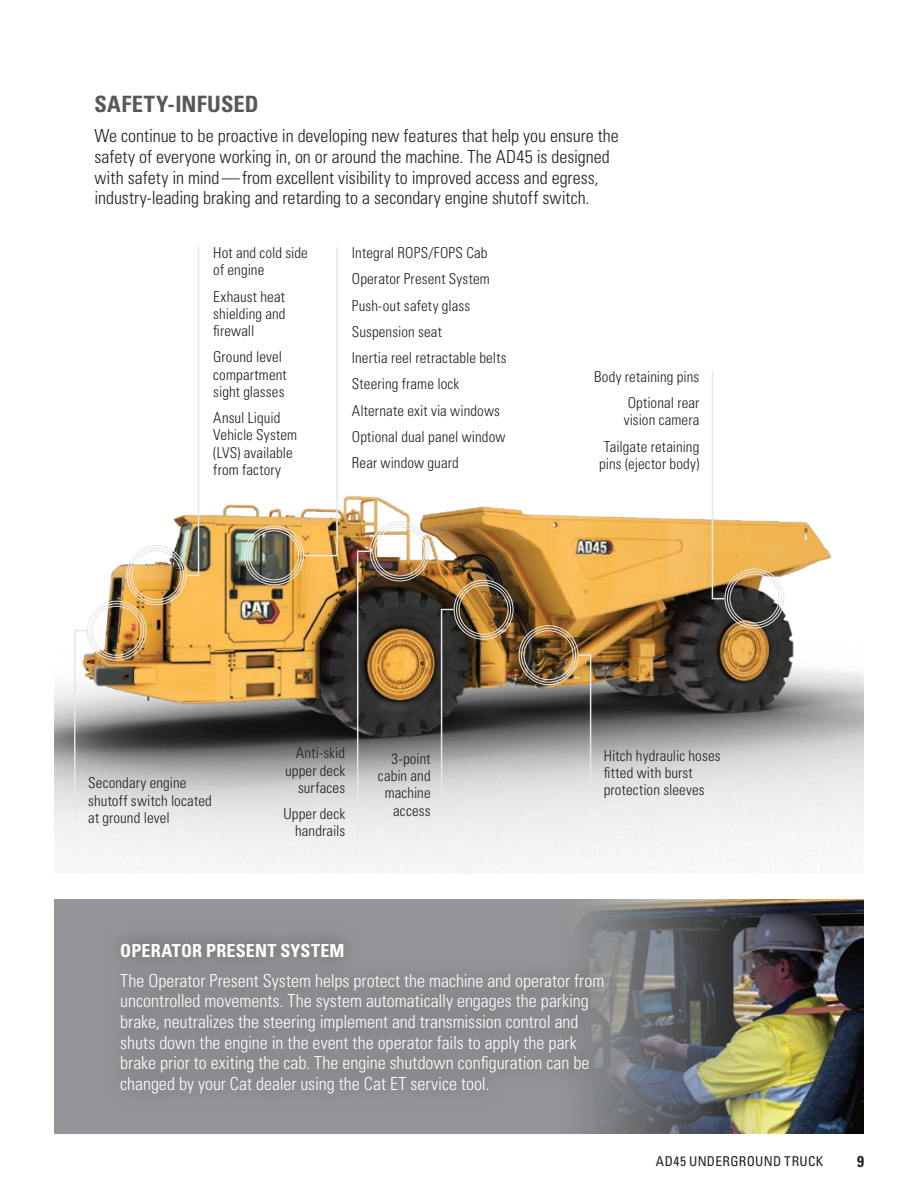
<style>
.page{position:relative;width:918px;height:1188px;background:#fff}
.page>*{position:absolute;margin:0;border:0;box-sizing:border-box;transform-origin:0 0}
.Copy{font:700 condensed 22.5px "Univers LT Std";letter-spacing:.01em;color:#57585a}
.Copy-2{font:300 condensed 18px/20.7px "Univers LT Std";color:#fff}
.Copy-3{font:300 condensed 18px/20.7px "Univers LT Std";color:#231f20}
.Copy-4{font:700 condensed 18px "Univers LT Std";letter-spacing:.01em;color:#fff}
.t1{font:700 condensed 15.75px "Univers LT Std";color:#231f20}
.Copy-5{font:300 condensed 15px/17.2px "Univers LT Std";letter-spacing:.005em;color:#231f20}
.t2{font:condensed 13.5px "Univers LT Std";letter-spacing:.03em;color:#231f20}
</style>
<div class="page">
<div style="left:54px;top:900px;width:810px;height:234px;background:#939598"></div>
<img style="left:584px;top:900px;width:280px;height:234px">
<div style="left:103px;top:925px;width:518px;height:185px;background:#8a8b8e"></div>
<img style="left:54px;top:495px;width:810px;height:379px">
<div style="left:244px;top:525px;width:60px;height:60px;border:1px solid #e6e7e9;border-radius:50%"></div>
<div style="left:247px;top:528px;width:55px;height:55px;border:1px solid #e6e7e9;border-radius:50%"></div>
<div style="left:249px;top:530px;width:50px;height:50px;border:1px solid #e6e7e9;border-radius:50%"></div>
<svg style="left:303px;top:247px;width:36px;height:310px"></svg>
<div style="left:724px;top:569px;width:60px;height:60px;border:1px solid #e6e7e9;border-radius:50%"></div>
<div style="left:727px;top:571px;width:55px;height:55px;border:1px solid #e6e7e9;border-radius:50%"></div>
<div style="left:729px;top:573px;width:50px;height:51px;border:1px solid #e6e7e9;border-radius:50%"></div>
<svg style="left:711px;top:371px;width:15px;height:229px"></svg>
<div style="left:127px;top:545px;width:60px;height:60px;border:1px solid #e6e7e9;border-radius:50%"></div>
<div style="left:129px;top:548px;width:55px;height:55px;border:1px solid #e6e7e9;border-radius:50%"></div>
<div style="left:132px;top:550px;width:50px;height:50px;border:1px solid #e6e7e9;border-radius:50%"></div>
<svg style="left:185px;top:247px;width:15px;height:330px"></svg>
<div style="left:87px;top:601px;width:60px;height:60px;border:1px solid #e6e7e9;border-radius:50%"></div>
<div style="left:89px;top:603px;width:55px;height:55px;border:1px solid #e6e7e9;border-radius:50%"></div>
<div style="left:92px;top:606px;width:50px;height:50px;border:1px solid #e6e7e9;border-radius:50%"></div>
<svg style="left:73px;top:629px;width:15px;height:195px"></svg>
<div style="left:454px;top:580px;width:60px;height:60px;border:1px solid #e6e7e9;border-radius:50%"></div>
<div style="left:456px;top:582px;width:55px;height:55px;border:1px solid #e6e7e9;border-radius:50%"></div>
<div style="left:459px;top:585px;width:50px;height:50px;border:1px solid #e6e7e9;border-radius:50%"></div>
<svg style="left:440px;top:608px;width:15px;height:192px;background:#6b6b6b"></svg>
<div style="left:519px;top:625px;width:60px;height:60px;border:1px solid #e6e7e9;border-radius:50%"></div>
<div style="left:521px;top:628px;width:55px;height:55px;border:1px solid #e6e7e9;border-radius:50%"></div>
<div style="left:524px;top:630px;width:50px;height:50px;border:1px solid #e6e7e9;border-radius:50%"></div>
<svg style="left:577px;top:653px;width:15px;height:144px;background:#a79d8d"></svg>
<div style="left:370px;top:521px;width:60px;height:60px;border:1px solid #e6e7e9;border-radius:50%"></div>
<div style="left:372px;top:524px;width:55px;height:55px;border:1px solid #e6e7e9;border-radius:50%"></div>
<div style="left:375px;top:526px;width:50px;height:50px;border:1px solid #e6e7e9;border-radius:50%"></div>
<svg style="left:356px;top:550px;width:15px;height:288px;background:#79736e"></svg>
<p class="Copy" style="left:94px;top:91px;width:166px">SAFETY-INFUSED</p>
<p class="Copy-3" style="left:94px;top:125px;width:526px">We continue to be proactive in developing new features that help you ensure the safety of everyone working in, on or around the machine. The AD45 is designed with safety in mind—from excellent visibility to improved access and egress, industry-leading braking and retarding to a secondary engine shutoff switch.</p>
<p class="Copy-5" style="left:213px;top:244px;width:96px">Hot and cold side of engine</p>
<p class="Copy-5" style="left:213px;top:288px;width:74px;text-align:justify">Exhaust heat shielding and firewall</p>
<p class="Copy-5" style="left:213px;top:348px;width:75px">Ground level compartment sight glasses</p>
<p class="Copy-5" style="left:213px;top:409px;width:85px">Ansul Liquid<br>Vehicle System (LVS) available from factory</p>
<p class="Copy-5" style="left:352px;top:244px;width:137px">Integral ROPS/FOPS Cab</p>
<p class="Copy-5" style="left:352px;top:270px;width:139px">Operator Present System</p>
<p class="Copy-5" style="left:352px;top:297px;width:120px">Push-out safety glass</p>
<p class="Copy-5" style="left:352px;top:323px;width:92px">Suspension seat</p>
<p class="Copy-5" style="left:352px;top:349px;width:156px">Inertia reel retractable belts</p>
<p class="Copy-5" style="left:352px;top:375px;width:109px">Steering frame lock</p>
<p class="Copy-5" style="left:352px;top:402px;width:150px">Alternate exit via windows</p>
<p class="Copy-5" style="left:352px;top:428px;width:155px">Optional dual panel window</p>
<p class="Copy-5" style="left:352px;top:454px;width:108px">Rear window guard</p>
<p class="Copy-5" style="left:594px;top:368px;width:107px">Body retaining pins</p>
<p class="Copy-5" style="left:624px;top:394px;width:77px">Optional rear vision camera</p>
<p class="Copy-5" style="left:599px;top:438px;width:102px;text-align:center">Tailgate retaining pins (ejector body)</p>
<p class="Copy-5" style="left:88px;top:774px;width:125px">Secondary engine shutoff switch located at ground level</p>
<p class="Copy-5" style="left:285px;top:745px;width:61px;text-align:right">Anti-skid upper deck surfaces</p>
<p class="Copy-5" style="left:284px;top:805px;width:63px;text-align:right">Upper deck handrails</p>
<p class="Copy-5" style="left:378px;top:750px;width:54px;text-align:right">3-point cabin and machine access</p>
<p class="Copy-5" style="left:604px;top:747px;width:118px">Hitch hydraulic hoses fitted with burst protection sleeves</p>
<p class="Copy-4" style="left:120px;top:939px;width:226px">OPERATOR PRESENT SYSTEM</p>
<p class="Copy-2" style="left:120px;top:970px;width:486px">The Operator Present System helps protect the machine and operator from uncontrolled movements. The system automatically engages the parking brake, neutralizes the steering implement and transmission control and shuts down the engine in the event the operator fails to apply the park brake prior to exiting the cab. The engine shutdown configuration can be changed by your Cat dealer using the Cat ET service tool.</p>
<p class="t2" style="left:656px;top:1153px;width:169px">AD45 UNDERGROUND TRUCK</p>
<p class="t1" style="left:857px;top:1151px;width:8px">9</p>
</div>
